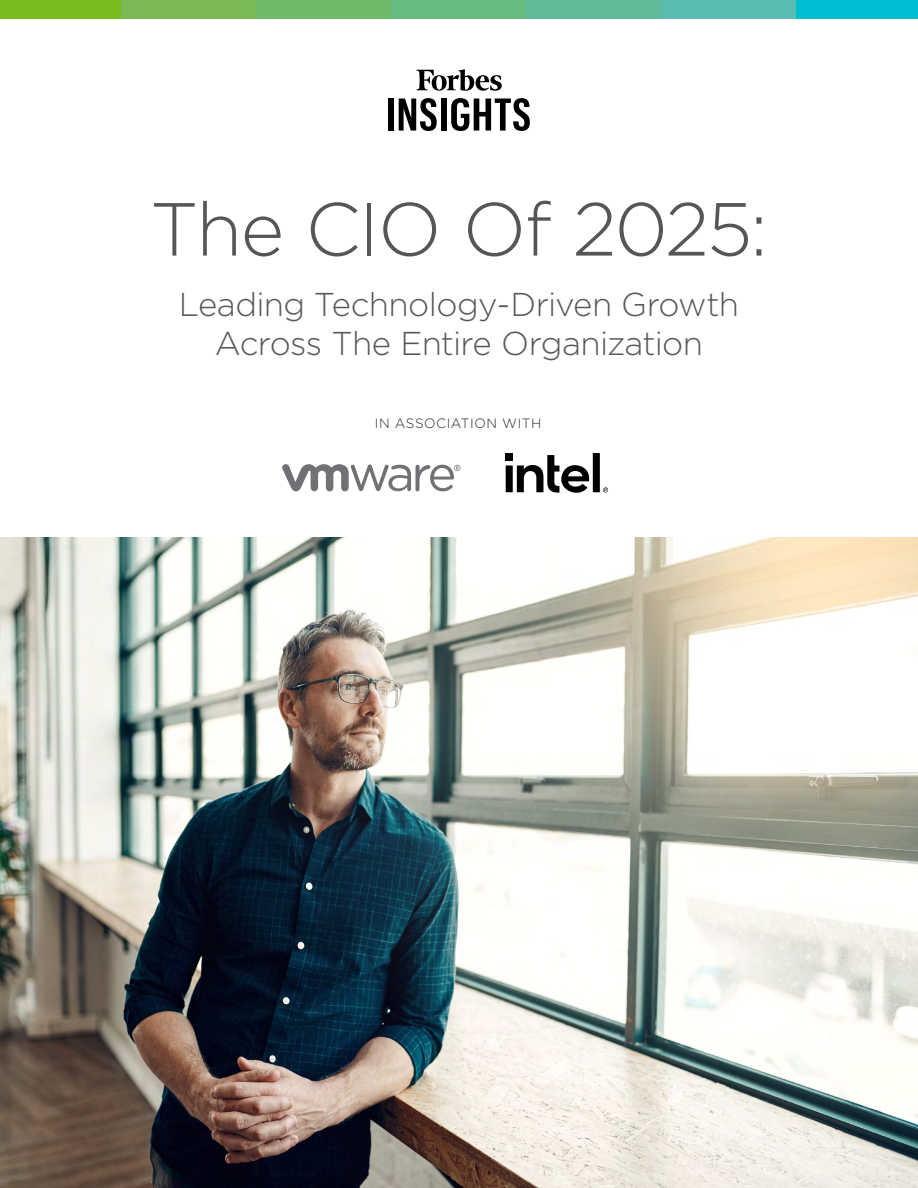
<style>
.page{position:relative;width:918px;height:1188px;background:#fff}
.page>*{position:absolute;margin:0;border:0;box-sizing:border-box;transform-origin:0 0}
.t1{font:300 75px "Gotham";letter-spacing:-.025em;color:#565656}
.t2{font:300 33px/39px "Gotham";letter-spacing:-.02em;color:#59575c;text-align:center}
.t3{font:300 13.5px "Gotham";letter-spacing:.04em;color:#2d2926}
</style>
<div class="page">
<img style="left:0;top:537px;width:918px;height:651px">
<div style="left:0;top:0;width:122px;height:19px;background:#78bc20"></div>
<div style="left:122px;top:0;width:134px;height:19px;background:#79ba55"></div>
<div style="left:256px;top:0;width:136px;height:19px;background:#6dba6b"></div>
<div style="left:392px;top:0;width:134px;height:19px;background:#66bb80"></div>
<div style="left:526px;top:0;width:136px;height:19px;background:#5fbb98"></div>
<div style="left:662px;top:0;width:134px;height:19px;background:#5abbb0"></div>
<div style="left:796px;top:0;width:122px;height:19px;background:#00bfd3"></div>
<svg style="left:416px;top:69px;width:86px;height:22px"></svg>
<div style="left:388px;top:99px;width:6px;height:32px;background:#000"></div>
<svg style="left:399px;top:98px;width:38px;height:33px"></svg>
<div style="left:441px;top:99px;width:6px;height:32px;background:#000"></div>
<svg style="left:451px;top:98px;width:79px;height:33px"></svg>
<svg style="left:282px;top:464px;width:179px;height:27px"></svg>
<svg style="left:506px;top:453px;width:102px;height:40px"></svg>
<h1 class="t1" style="left:150px;top:182px;width:619px">The CIO Of 2025:</h1>
<p class="t2" style="left:179px;top:284px;width:562px">Leading Technology-Driven Growth<br>Across The Entire Organization</p>
<p class="t3" style="left:375px;top:415px;width:168px">IN ASSOCIATION WITH</p>
</div>
